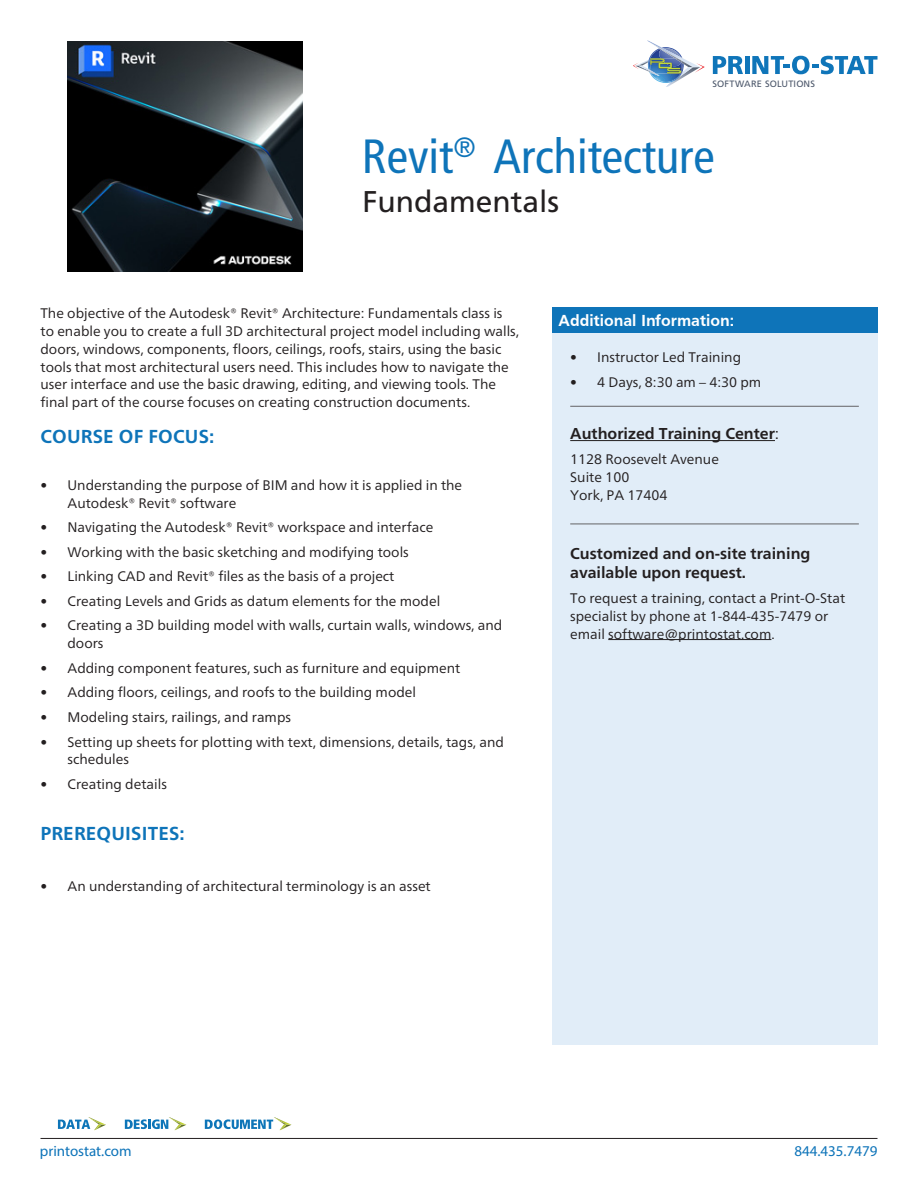
<style>
.page{position:relative;width:918px;height:1188px;background:#fff}
.page>*{position:absolute;margin:0;border:0;box-sizing:border-box;transform-origin:0 0}
.t1{font:condensed 48px "Frutiger LT Std";color:#0e74b9}
.t2{font:30px "Frutiger LT Std";color:#231f20}
.t3{font:700 18.75px "Frutiger Neue LT";letter-spacing:.01em;color:#0e74b9}
.t4{font:700 16.5px "Frutiger";color:#fff}
.t5{font:700 15.75px/19.5px "Frutiger Neue LT";color:#231f20}
.t6{font:15px "Myriad Pro";color:#0e74b9}
.Body_Copy{font:13.8px/17.9px "Frutiger Neue LT";color:#231f20}
.t7{font:9.15px "Frutiger LT Std";letter-spacing:.02em;color:#4d586b}
.s1{font-weight:400}
</style>
<div class="page">
<div style="left:552px;top:307px;width:326px;height:737px;background:#e1edf8"></div>
<div style="left:552px;top:307px;width:326px;height:26px;background:#0e74b9"></div>
<svg style="left:58px;top:1117px;width:48px;height:13px"></svg>
<svg style="left:125px;top:1117px;width:61px;height:13px"></svg>
<svg style="left:205px;top:1117px;width:86px;height:13px"></svg>
<hr style="left:40px;top:1138px;width:838px;height:1px;background:#231f20">
<img style="left:68px;top:41px;width:234px;height:231px">
<svg style="left:633px;top:40px;width:72px;height:47px"></svg>
<svg style="left:713px;top:56px;width:30px;height:18px"></svg>
<div style="left:745px;top:56px;width:5px;height:18px;background:#0f75b9"></div>
<svg style="left:752px;top:56px;width:126px;height:18px"></svg>
<hr style="left:570px;top:440px;width:205px;height:1px;background:#231f20">
<hr style="left:608px;top:639px;width:163px;height:1px;background:#231f20">
<hr style="left:570px;top:406px;width:289px;height:1px;background:#636366">
<hr style="left:570px;top:524px;width:289px;height:1px;background:#636366">
<p class="t7" style="left:713px;top:78px;width:104px">SOFTWARE SOLUTIONS</p>
<p class="t1" style="left:362px;top:129px;width:355px">Revit<sup>®</sup> Architecture</p>
<p class="t2" style="left:363px;top:184px;width:198px">Fundamentals</p>
<p class="Body_Copy" style="left:40px;top:304px;width:480px">The objective of the Autodesk® Revit® Architecture: Fundamentals class is to enable you to create a full 3D architectural project model including walls, doors, windows, components, floors, ceilings, roofs, stairs, using the basic tools that most architectural users need. This includes how to navigate the user interface and use the basic drawing, editing, and viewing tools. The final part of the course focuses on creating construction documents.</p>
<p class="t3" style="left:40px;top:425px;width:175px">COURSE OF FOCUS:</p>
<p class="Body_Copy" style="left:68px;top:476px;width:396px;text-indent:-27px">• Understanding the purpose of BIM and how it is applied in the<br>Autodesk® Revit® software</p>
<p class="Body_Copy" style="left:40px;top:518px;width:394px">• Navigating the Autodesk® Revit® workspace and interface</p>
<p class="Body_Copy" style="left:40px;top:543px;width:370px">• Working with the basic sketching and modifying tools</p>
<p class="Body_Copy" style="left:40px;top:567px;width:355px">• Linking CAD and Revit® files as the basis of a project</p>
<p class="Body_Copy" style="left:40px;top:592px;width:401px">• Creating Levels and Grids as datum elements for the model</p>
<p class="Body_Copy" style="left:68px;top:617px;width:436px;text-indent:-27px">• Creating a 3D building model with walls, curtain walls, windows, and doors</p>
<p class="Body_Copy" style="left:40px;top:659px;width:421px">• Adding component features, such as furniture and equipment</p>
<p class="Body_Copy" style="left:40px;top:684px;width:377px">• Adding floors, ceilings, and roofs to the building model</p>
<p class="Body_Copy" style="left:40px;top:708px;width:252px">• Modeling stairs, railings, and ramps</p>
<p class="Body_Copy" style="left:68px;top:733px;width:438px;text-indent:-27px">• Setting up sheets for plotting with text, dimensions, details, tags, and schedules</p>
<p class="Body_Copy" style="left:40px;top:775px;width:128px">• Creating details</p>
<p class="t3" style="left:40px;top:823px;width:146px">PREREQUISITES:</p>
<p class="Body_Copy" style="left:40px;top:877px;width:392px">• An understanding of architectural terminology is an asset</p>
<p class="t4" style="left:559px;top:311px;width:177px">Additional Information:</p>
<p class="Body_Copy" style="left:570px;top:348px;width:172px">• Instructor Led Training</p>
<p class="Body_Copy" style="left:570px;top:373px;width:193px">• 4 Days, 8:30 am – 4:30 pm</p>
<p class="t5" style="left:570px;top:424px;width:211px">Authorized Training Center<span class="s1">:</span></p>
<p class="Body_Copy" style="left:570px;top:450px;width:150px">1128 Roosevelt Avenue<br>Suite 100<br>York, PA 17404</p>
<p class="t5" style="left:570px;top:544px;width:242px">Customized and on-site training available upon request.</p>
<p class="Body_Copy" style="left:570px;top:589px;width:276px">To request a training, contact a Print-O-Stat specialist by phone at 1-844-435-7479 or email software@printostat.com.</p>
<p class="t6" style="left:40px;top:1142px;width:93px">printostat.com</p>
<p class="t6" style="left:794px;top:1142px;width:85px">844.435.7479</p>
</div>
